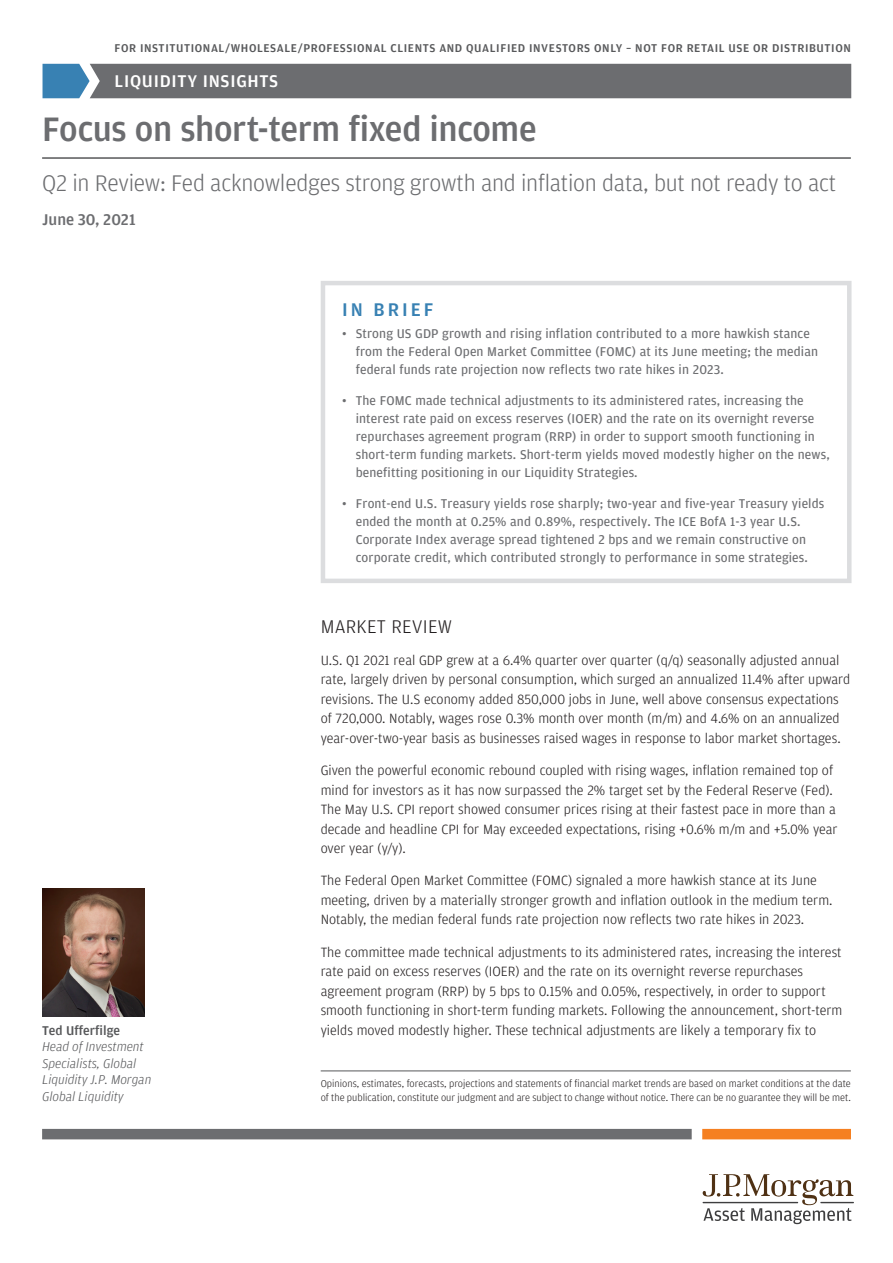
<style>
.page{position:relative;width:893px;height:1263px;background:#fff}
.page>*{position:absolute;margin:0;border:0;box-sizing:border-box;transform-origin:0 0}
.t1{font:500 36px "Amplitude";letter-spacing:-.01em;color:#6c6d70}
.t2{font:300 24px "Amplitude";letter-spacing:-.01em;color:#6c6d70}
.t3{font:300 19.5px "Amplitude";letter-spacing:.01em;color:#231f20}
.t4{font:500 19.5px "Amplitude";letter-spacing:.15em;color:#3881b3}
.t5{font:500 18px "Amplitude";letter-spacing:.04em;color:#fff}
.t6{font:500 16.5px "Amplitude";color:#6c6d70}
.t7{font:300 14.25px/19.5px "Amplitude";color:#231f20}
.t8{font:13.5px/18px "Amplitude";letter-spacing:.01em;color:#6c6d70}
.t9{font:italic 300 13.5px/16.5px "Amplitude";color:#57585a}
.t10{font:500 13.5px "Amplitude";color:#57585a}
.t11{font:500 12px "Amplitude";letter-spacing:.05em;color:#57585a}
.t12{font:300 10.5px/13.5px "Amplitude";color:#231f20}
</style>
<div class="page">
<div style="left:42px;top:1129px;width:650px;height:10px;background:#6c6d70"></div>
<div style="left:702px;top:1129px;width:149px;height:10px;background:#f58021"></div>
<hr style="left:42px;top:157px;width:809px;height:2px;background:#57585a">
<hr style="left:820px;top:1202px;width:34px;height:1px;background:#3e3e3f">
<svg style="left:703px;top:1174px;width:150px;height:50px"></svg>
<div style="left:43px;top:64px;width:808px;height:34px;background:#6c6d70"></div>
<img style="left:42px;top:889px;width:102px;height:127px">
<div style="left:321px;top:281px;width:530px;height:302px;border:4px solid #dcdddf"></div>
<hr style="left:321px;top:1071px;width:530px;height:1px;background:#57585a">
<p class="t11" style="left:115px;top:40px;width:738px">FOR INSTITUTIONAL/WHOLESALE/PROFESSIONAL CLIENTS AND QUALIFIED INVESTORS ONLY – NOT FOR RETAIL USE OR DISTRIBUTION</p>
<p class="t5" style="left:115px;top:69px;width:165px">LIQUIDITY INSIGHTS</p>
<h1 class="t1" style="left:42px;top:106px;width:496px">Focus on short-term fixed income</h1>
<h2 class="t2" style="left:42px;top:168px;width:796px">Q2 in Review: Fed acknowledges strong growth and inflation data, but not ready to act</h2>
<p class="t6" style="left:42px;top:209px;width:95px">June 30, 2021</p>
<p class="t10" style="left:42px;top:1022px;width:79px">Ted Ufferfilge</p>
<p class="t9" style="left:42px;top:1039px;width:111px">Head of Investment<br>Specialists, Global<br>Liquidity J.P. Morgan<br>Global Liquidity</p>
<h3 class="t4" style="left:342px;top:297px;width:93px">IN BRIEF</h3>
<p class="t8" style="left:356px;top:324px;width:464px;text-indent:-14px">• Strong US GDP growth and rising inflation contributed to a more hawkish stance from the Federal Open Market Committee (FOMC) at its June meeting; the median federal funds rate projection now reflects two rate hikes in 2023.</p>
<p class="t8" style="left:356px;top:391px;width:476px;text-indent:-14px">• The FOMC made technical adjustments to its administered rates, increasing the interest rate paid on excess reserves (IOER) and the rate on its overnight reverse repurchases agreement program (RRP) in order to support smooth functioning in short-term funding markets. Short-term yields moved modestly higher on the news, benefitting positioning in our Liquidity Strategies.</p>
<p class="t8" style="left:356px;top:494px;width:470px;text-indent:-14px">• Front-end U.S. Treasury yields rose sharply; two-year and five-year Treasury yields ended the month at 0.25% and 0.89%, respectively. The ICE BofA 1-3 year U.S.<br>Corporate Index average spread tightened 2 bps and we remain constructive on corporate credit, which contributed strongly to performance in some strategies.</p>
<h3 class="t3" style="left:321px;top:614px;width:133px">MARKET REVIEW</h3>
<p class="t7" style="left:321px;top:650px;width:531px">U.S. Q1 2021 real GDP grew at a 6.4% quarter over quarter (q/q) seasonally adjusted annual rate, largely driven by personal consumption, which surged an annualized 11.4% after upward revisions. The U.S economy added 850,000 jobs in June, well above consensus expectations of 720,000. Notably, wages rose 0.3% month over month (m/m) and 4.6% on an annualized year-over-two-year basis as businesses raised wages in response to labor market shortages.</p>
<p class="t7" style="left:321px;top:760px;width:518px">Given the powerful economic rebound coupled with rising wages, inflation remained top of mind for investors as it has now surpassed the 2% target set by the Federal Reserve (Fed).<br>The May U.S. CPI report showed consumer prices rising at their fastest pace in more than a decade and headline CPI for May exceeded expectations, rising +0.6% m/m and +5.0% year over year (y/y).</p>
<p class="t7" style="left:321px;top:870px;width:513px">The Federal Open Market Committee (FOMC) signaled a more hawkish stance at its June meeting, driven by a materially stronger growth and inflation outlook in the medium term.<br>Notably, the median federal funds rate projection now reflects two rate hikes in 2023.</p>
<p class="t7" style="left:321px;top:942px;width:523px">The committee made technical adjustments to its administered rates, increasing the interest rate paid on excess reserves (IOER) and the rate on its overnight reverse repurchases agreement program (RRP) by 5 bps to 0.15% and 0.05%, respectively, in order to support smooth functioning in short-term funding markets. Following the announcement, short-term yields moved modestly higher. These technical adjustments are likely a temporary fix to</p>
<p class="t12" style="left:321px;top:1077px;width:532px">Opinions, estimates, forecasts, projections and statements of financial market trends are based on market conditions at the date of the publication, constitute our judgment and are subject to change without notice. There can be no guarantee they will be met.</p>
</div>
